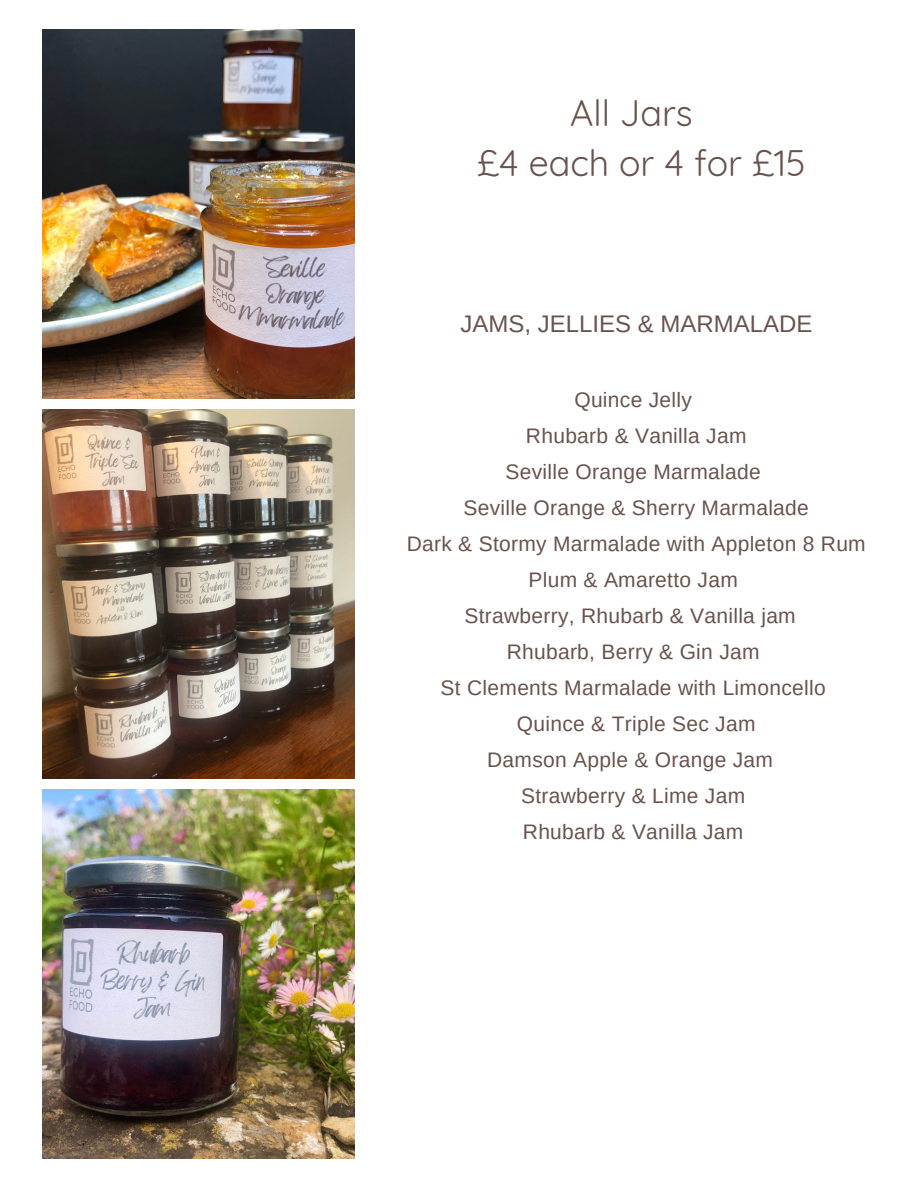
<style>
.page{position:relative;width:918px;height:1188px;background:#fff}
.page>*{position:absolute;margin:0;border:0;box-sizing:border-box;transform-origin:0 0}
.t1{font:36px "Quicksand";color:#69534d}
.t2{font:24px "Arimo";color:#69534d}
.t3{font:21px "Arimo";letter-spacing:.015em;color:#69534d}
</style>
<div class="page">
<img style="left:43px;top:29px;width:311px;height:369px">
<img style="left:43px;top:409px;width:311px;height:369px">
<img style="left:43px;top:790px;width:311px;height:369px">
<p class="t1" style="left:570px;top:90px;width:124px">All Jars</p>
<p class="t1" style="left:477px;top:140px;width:331px">£4 each or 4 for £15</p>
<p class="t2" style="left:460px;top:311px;width:353px">JAMS, JELLIES &amp; MARMALADE</p>
<p class="t3" style="left:574px;top:388px;width:119px">Quince Jelly</p>
<p class="t3" style="left:526px;top:424px;width:222px">Rhubarb &amp; Vanilla Jam</p>
<p class="t3" style="left:506px;top:460px;width:257px">Seville Orange Marmalade</p>
<p class="t3" style="left:464px;top:496px;width:347px">Seville Orange &amp; Sherry Marmalade</p>
<p class="t3" style="left:407px;top:532px;width:461px">Dark &amp; Stormy Marmalade with Appleton 8 Rum</p>
<p class="t3" style="left:528px;top:568px;width:211px">Plum &amp; Amaretto Jam</p>
<p class="t3" style="left:464px;top:604px;width:333px">Strawberry, Rhubarb &amp; Vanilla jam</p>
<p class="t3" style="left:507px;top:640px;width:254px">Rhubarb, Berry &amp; Gin Jam</p>
<p class="t3" style="left:441px;top:676px;width:387px">St Clements Marmalade with Limoncello</p>
<p class="t3" style="left:517px;top:712px;width:240px">Quince &amp; Triple Sec Jam</p>
<p class="t3" style="left:487px;top:748px;width:287px">Damson Apple &amp; Orange Jam</p>
<p class="t3" style="left:521px;top:784px;width:225px">Strawberry &amp; Lime Jam</p>
<p class="t3" style="left:523px;top:820px;width:222px">Rhubarb &amp; Vanilla Jam</p>
</div>
